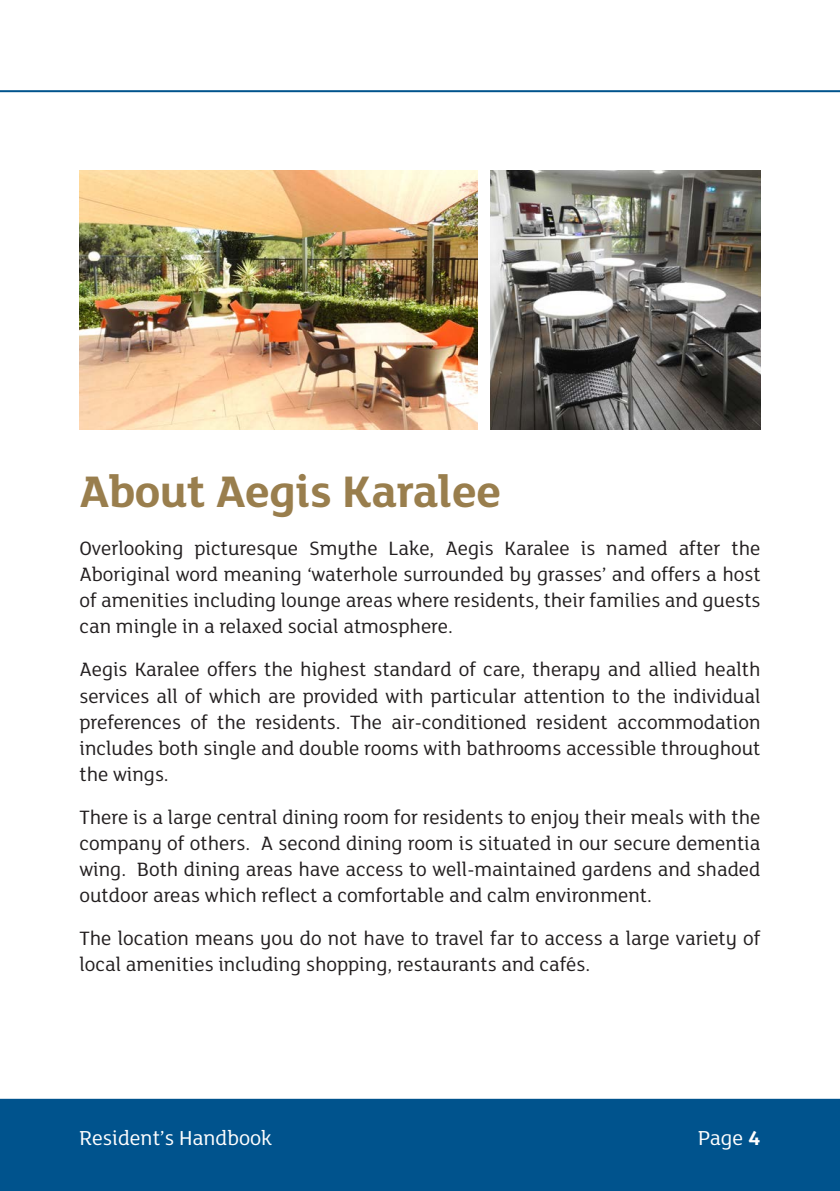
<style>
.page{position:relative;width:840px;height:1191px;background:#fff}
.page>*{position:absolute;margin:0;border:0;box-sizing:border-box;transform-origin:0 0}
.Heads{font:700 48px "FS Lola";letter-spacing:-.01em;color:#997e4d}
.t1{font:22px "FS Lola";color:#fff}
.Body{font:21px/26px "FS Lola";color:#231f20;text-align:justify}
.s1{font-weight:700}
</style>
<div class="page">
<div style="left:0;top:1099px;width:839px;height:92px;background:#00538d"></div>
<hr style="left:0;top:90px;width:839px;height:2px;background:#00538d">
<hr style="left:0;top:1098px;width:839px;height:2px;background:#00538d">
<img style="left:490px;top:170px;width:270px;height:260px">
<img style="left:79px;top:170px;width:399px;height:260px">
<p class="Heads" style="left:79px;top:458px;width:423px">About Aegis Karalee</p>
<p class="Body" style="left:79px;top:535px;width:682px">Overlooking picturesque Smythe Lake, Aegis Karalee is named after the Aboriginal word meaning ‘waterhole surrounded by grasses’ and offers a host of amenities including lounge areas where residents, their families and guests can mingle in a relaxed social atmosphere.</p>
<p class="Body" style="left:79px;top:656px;width:682px">Aegis Karalee offers the highest standard of care, therapy and allied health services all of which are provided with particular attention to the individual preferences of the residents. The air-conditioned resident accommodation includes both single and double rooms with bathrooms accessible throughout the wings.</p>
<p class="Body" style="left:79px;top:803px;width:682px">There is a large central dining room for residents to enjoy their meals with the company of others. A second dining room is situated in our secure dementia wing. Both dining areas have access to well-maintained gardens and shaded outdoor areas which reflect a comfortable and calm environment.</p>
<p class="Body" style="left:79px;top:924px;width:682px">The location means you do not have to travel far to access a large variety of local amenities including shopping, restaurants and cafés.</p>
<p class="t1" style="left:79px;top:1123px;width:194px">Resident’s Handbook</p>
<p class="t1" style="left:697px;top:1123px;width:64px">Page <span class="s1">4</span></p>
</div>
